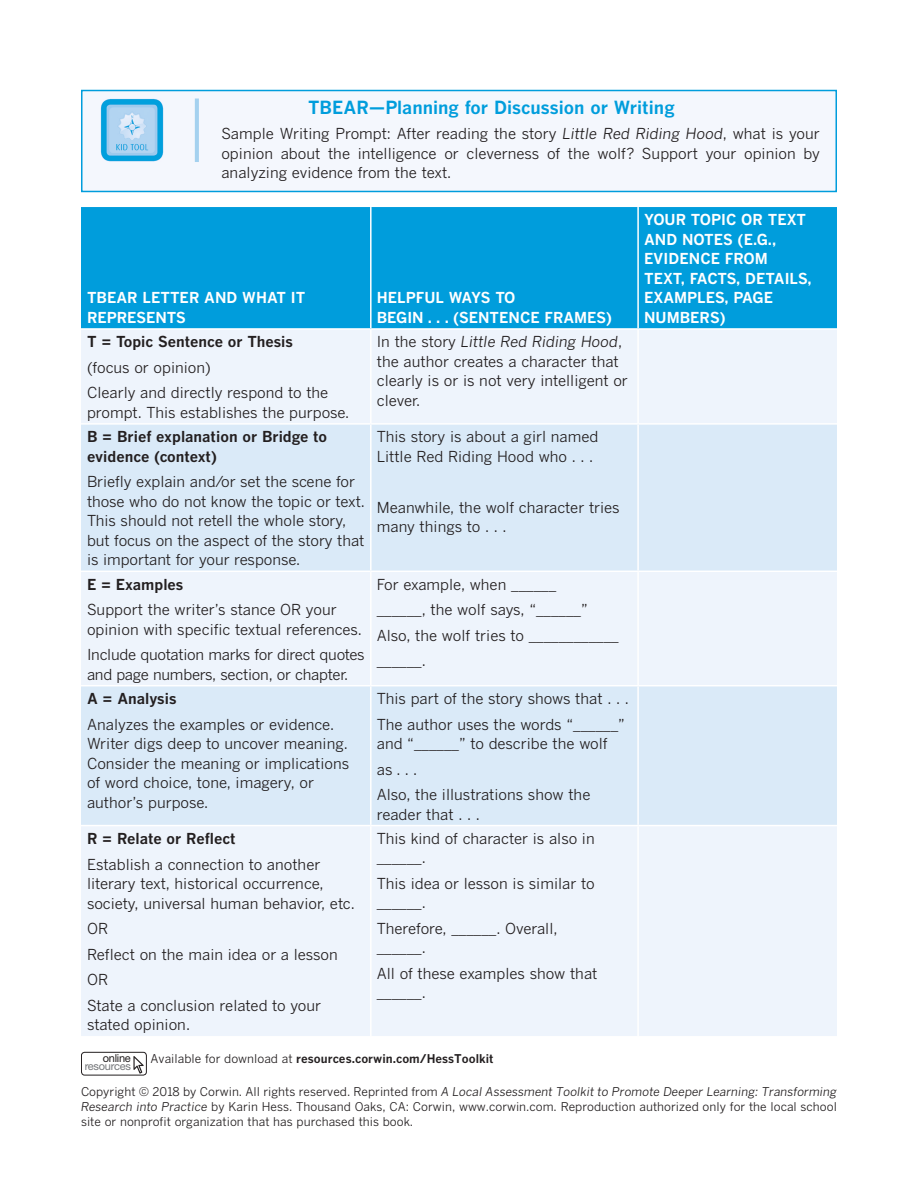
<style>
.page{position:relative;width:918px;height:1188px;background:#fff}
.page>*{position:absolute;margin:0;border:0;box-sizing:border-box;transform-origin:0 0}
.TT{font:700 18px "Benton Gothic";color:#009ddc}
.TT-2{font:15px/19.5px "Benton Gothic";color:#231f20}
.TEXT{font:15px/19.5px "Benton Gothic";color:#231f20;text-align:justify}
.TCH{font:700 15px/19.5px "Benton Gothic";color:#fff}
.TT-3{font:700 15px/19.5px "Benton Gothic";color:#231f20}
.TT-4{font:15px/19.5px "Benton Gothic";letter-spacing:-.02em;color:#231f20}
.TSN{font:12px/15px "Benton Gothic";color:#231f20;text-align:justify}
.TSN-2{font:700 12px "Benton Gothic";color:#231f20}
.t1{font:10.95px/7.8px "Helvetica Neue LT Std";letter-spacing:-.025em;color:#76787b;text-align:right}
.s1{font-style:italic}
.s2{color:#231f20}
.s3{font-weight:400}
</style>
<div class="page">
<div style="left:81px;top:207px;width:756px;height:121px;background:#009ddc"></div>
<div style="left:81px;top:330px;width:756px;height:706px;background:#eef4fc"></div>
<svg style="left:81px;top:425px;width:756px;height:400px;background:#dfecf9"></svg>
<hr style="left:370px;top:207px;width:2px;height:121px;background:#fff">
<hr style="left:637px;top:207px;width:2px;height:121px;background:#fff">
<hr style="left:370px;top:330px;width:2px;height:93px;background:#fff">
<hr style="left:637px;top:330px;width:2px;height:93px;background:#fff">
<hr style="left:81px;top:423px;width:290px;height:2px;background:#fff">
<hr style="left:371px;top:423px;width:267px;height:2px;background:#fff">
<hr style="left:370px;top:425px;width:2px;height:146px;background:#fff">
<hr style="left:638px;top:423px;width:199px;height:2px;background:#fff">
<hr style="left:637px;top:425px;width:2px;height:146px;background:#fff">
<hr style="left:81px;top:571px;width:290px;height:1px;background:#fff">
<hr style="left:371px;top:571px;width:267px;height:1px;background:#fff">
<hr style="left:370px;top:572px;width:2px;height:113px;background:#fff">
<hr style="left:638px;top:571px;width:199px;height:1px;background:#fff">
<hr style="left:637px;top:572px;width:2px;height:113px;background:#fff">
<hr style="left:81px;top:685px;width:290px;height:1px;background:#fff">
<hr style="left:371px;top:685px;width:267px;height:1px;background:#fff">
<hr style="left:370px;top:686px;width:2px;height:139px;background:#fff">
<hr style="left:638px;top:685px;width:199px;height:1px;background:#fff">
<hr style="left:637px;top:686px;width:2px;height:139px;background:#fff">
<hr style="left:81px;top:825px;width:290px;height:1px;background:#fff">
<hr style="left:371px;top:825px;width:267px;height:1px;background:#fff">
<hr style="left:370px;top:826px;width:2px;height:210px;background:#fff">
<hr style="left:638px;top:825px;width:199px;height:1px;background:#fff">
<hr style="left:637px;top:826px;width:2px;height:210px;background:#fff">
<div style="left:81px;top:1052px;width:66px;height:24px;border:1px solid #231f20;border-radius:3px"></div>
<svg style="left:133px;top:1056px;width:11px;height:18px"></svg>
<div style="left:81px;top:90px;width:756px;height:102px;background:#f4f7fd;border:2px solid #009ddc"></div>
<hr style="left:195px;top:99px;width:4px;height:63px;background:#a4d1ef">
<img style="left:100px;top:99px;width:63px;height:63px">
<p class="TT" style="left:308px;top:96px;width:368px">TBEAR—Planning for Discussion or Writing</p>
<p class="TEXT" style="left:221px;top:124px;width:600px">Sample Writing Prompt: After reading the story <span class="s1">Little Red Riding Hood</span>, what is your opinion about the intelligence or cleverness of the wolf? Support your opinion by analyzing evidence from the text.</p>
<p class="TCH" style="left:87px;top:288px;width:220px">TBEAR LETTER AND WHAT IT<br>REPRESENTS</p>
<p class="TCH" style="left:377px;top:288px;width:237px">HELPFUL WAYS TO<br>BEGIN . . . (SENTENCE FRAMES)</p>
<p class="TT-3" style="left:87px;top:332px;width:208px">T = Topic Sentence or Thesis</p>
<p class="TT-2" style="left:87px;top:357px;width:125px">(focus or opinion)</p>
<p class="TT-2" style="left:87px;top:383px;width:264px">Clearly and directly respond to the prompt. This establishes the purpose.</p>
<p class="TT-3" style="left:87px;top:427px;width:242px">B = Brief explanation or Bridge to evidence (context)</p>
<p class="TT-2" style="left:87px;top:472px;width:279px">Briefly explain and/or set the scene for those who do not know the topic or text.<br>This should not retell the whole story, but focus on the aspect of the story that is important for your response.</p>
<p class="TT-3" style="left:87px;top:574px;width:98px">E = Examples</p>
<p class="TT-2" style="left:87px;top:600px;width:276px">Support the writer’s stance OR your opinion with specific textual references.</p>
<p class="TT-4" style="left:87px;top:645px;width:279px">Include quotation marks for direct quotes and page numbers, section, or chapter.</p>
<p class="TT-3" style="left:87px;top:689px;width:91px">A = Analysis</p>
<p class="TT-2" style="left:87px;top:714px;width:264px">Analyzes the examples or evidence.<br>Writer digs deep to uncover meaning.<br>Consider the meaning or implications of word choice, tone, imagery, or author’s purpose.</p>
<p class="TT-3" style="left:87px;top:828px;width:150px">R = Relate or Reflect</p>
<p class="TT-2" style="left:87px;top:854px;width:269px">Establish a connection to another literary text, historical occurrence, society, universal human behavior, etc.</p>
<p class="TT-2" style="left:87px;top:919px;width:23px">OR</p>
<p class="TT-2" style="left:87px;top:944px;width:252px">Reflect on the main idea or a lesson</p>
<p class="TT-2" style="left:87px;top:970px;width:23px">OR</p>
<p class="TT-2" style="left:87px;top:995px;width:236px">State a conclusion related to your stated opinion.</p>
<p class="TT-2" style="left:377px;top:332px;width:253px">In the story <span class="s1">Little Red Riding Hood</span>, the author creates a character that clearly is or is not very intelligent or clever.</p>
<p class="TT-2" style="left:377px;top:427px;width:223px">This story is about a girl named<br>Little Red Riding Hood who . . .</p>
<p class="TT-2" style="left:377px;top:497px;width:244px">Meanwhile, the wolf character tries many things to . . .</p>
<p class="TT-2" style="left:377px;top:574px;width:181px">For example, when ______</p>
<p class="TT-2" style="left:377px;top:600px;width:213px">______, the wolf says, “______”</p>
<p class="TT-2" style="left:377px;top:625px;width:243px">Also, the wolf tries to ____________</p>
<p class="TT-2" style="left:377px;top:651px;width:51px">______.</p>
<p class="TT-2" style="left:377px;top:689px;width:254px">This part of the story shows that . . .</p>
<p class="TT-2" style="left:377px;top:714px;width:250px">The author uses the words “______” and “______” to describe the wolf</p>
<p class="TT-2" style="left:377px;top:759px;width:42px">as...</p>
<p class="TT-2" style="left:377px;top:785px;width:215px">Also, the illustrations show the reader that . . .</p>
<p class="TT-2" style="left:377px;top:829px;width:219px">This kind of character is also in ______.</p>
<p class="TT-2" style="left:377px;top:874px;width:219px">This idea or lesson is similar to ______.</p>
<p class="TT-2" style="left:377px;top:919px;width:182px">Therefore, ______. Overall, ______.</p>
<p class="TT-2" style="left:377px;top:964px;width:222px">All of these examples show that ______.</p>
<p class="TCH" style="left:644px;top:210px;width:169px">YOUR TOPIC OR TEXT<br>AND NOTES (E.G.,<br>EVIDENCE FROM<br>TEXT, FACTS, DETAILS,<br>EXAMPLES, PAGE<br>NUMBERS)</p>
<p class="t1" style="left:85px;top:1054px;width:48px"><span class="s2">online </span>resources</p>
<p class="TSN-2" style="left:151px;top:1051px;width:344px"><span class="s3">Available for download at</span> resources.corwin.com/HessToolkit</p>
<p class="TSN" style="left:81px;top:1084px;width:758px">Copyright © 2018 by Corwin. All rights reserved. Reprinted from <span class="s1">A Local Assessment Toolkit to Promote Deeper Learning: Transforming Research into Practice</span> by Karin Hess. Thousand Oaks, CA: Corwin, www.corwin.com. Reproduction authorized only for the local school site or nonprofit organization that has purchased this book.</p>
</div>
